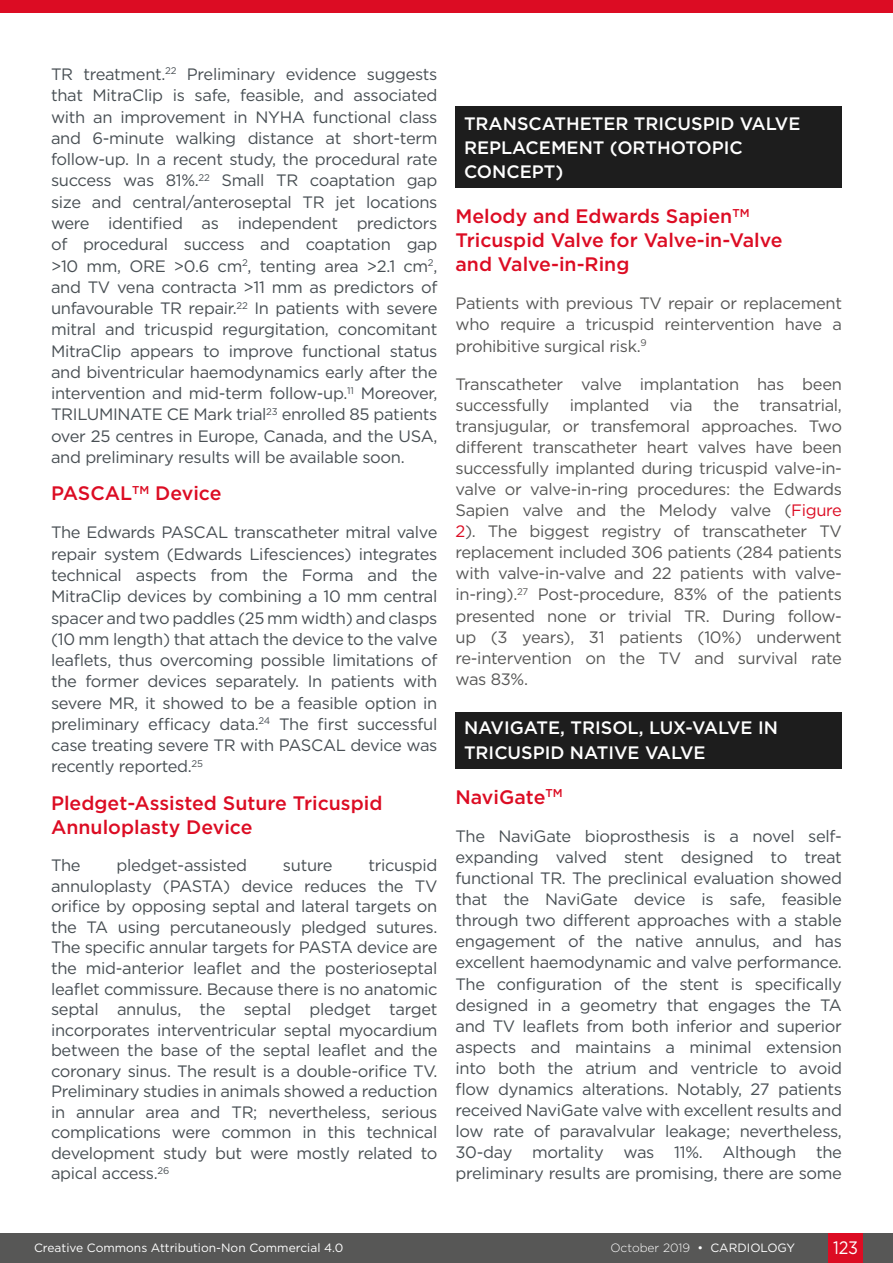
<style>
.page{position:relative;width:893px;height:1263px;background:#fff}
.page>*{position:absolute;margin:0;border:0;box-sizing:border-box;transform-origin:0 0}
.H2__Heading_2{font:500 19.5px/24.2px "Gotham";color:#dc0c23}
.H1__Heading_1{font:500 18px/24.2px "Gotham";color:#fff}
.t1{font:18px "Gotham";color:#fff;scale:.9 1}
.Body_Text{font:16.5px/21.3px "Gotham";letter-spacing:-.02em;color:#484f54;text-align:justify}
.Body_Text-2{font:16.5px/21.1px "Gotham";letter-spacing:-.02em;color:#575756;text-align:justify}
.t2{font:12px "Gotham";color:#fff}
.t3{font:300 12px "Gotham";color:#fff}
.s1{color:#dc0c23}
.s2{font-weight:400}
</style>
<div class="page">
<div style="left:0;top:1233px;width:893px;height:30px;background:#575756"></div>
<div style="left:829px;top:1233px;width:34px;height:30px;background:#dc0c23"></div>
<div style="left:455px;top:107px;width:387px;height:81px;background:#1d1d1d"></div>
<div style="left:455px;top:711px;width:387px;height:57px;background:#1d1d1d"></div>
<div style="left:0;top:0;width:893px;height:13px;background:#dc0c23"></div>
<p class="Body_Text" style="left:51px;top:63px;width:388px">TR treatment.<sup>22</sup> Preliminary evidence suggests that MitraClip is safe, feasible, and associated with an improvement in NYHA functional class and 6-minute walking distance at short-term follow-up. In a recent study, the procedural rate success was 81%.<sup>22</sup> Small TR coaptation gap size and central/anteroseptal TR jet locations were identified as independent predictors of procedural success and coaptation gap &gt;10 mm, ORE &gt;0.6 cm<sup>2</sup>, tenting area &gt;2.1 cm<sup>2</sup>, and TV vena contracta &gt;11 mm as predictors of unfavourable TR repair.<sup>22</sup> In patients with severe mitral and tricuspid regurgitation, concomitant MitraClip appears to improve functional status and biventricular haemodynamics early after the intervention and mid-term follow-up.<sup>11</sup> Moreover, TRILUMINATE CE Mark trial<sup>23</sup> enrolled 85 patients over 25 centres in Europe, Canada, and the USA, and preliminary results will be available soon.</p>
<p class="H2__Heading_2" style="left:51px;top:481px;width:172px">PASCAL<sup>TM</sup> Device</p>
<p class="Body_Text" style="left:51px;top:521px;width:388px">The Edwards PASCAL transcatheter mitral valve repair system (Edwards Lifesciences) integrates technical aspects from the Forma and the MitraClip devices by combining a 10 mm central spacer and two paddles (25 mm width) and clasps (10 mm length) that attach the device to the valve leaflets, thus overcoming possible limitations of the former devices separately. In patients with severe MR, it showed to be a feasible option in preliminary efficacy data.<sup>24</sup> The first successful case treating severe TR with PASCAL device was recently reported.<sup>25</sup></p>
<p class="H2__Heading_2" style="left:51px;top:790px;width:333px">Pledget-Assisted Suture Tricuspid<br>Annuloplasty Device</p>
<p class="Body_Text" style="left:51px;top:854px;width:31px">The</p>
<p class="Body_Text" style="left:117px;top:854px;width:132px">pledget-assisted</p>
<p class="Body_Text" style="left:283px;top:854px;width:51px">suture</p>
<p class="Body_Text" style="left:51px;top:855px;width:388px;line-height:20.5px;text-indent:317px">tricuspid annuloplasty (PASTA) device reduces the TV orifice by opposing septal and lateral targets on the TA using percutaneously pledged sutures.<br>The specific annular targets for PASTA device are the mid-anterior leaflet and the posterioseptal leaflet commissure. Because there is no anatomic septal annulus, the septal pledget target incorporates interventricular septal myocardium between the base of the septal leaflet and the coronary sinus. The result is a double-orifice TV.<br>Preliminary studies in animals showed a reduction in annular area and TR; nevertheless, serious complications were common in this technical development study but were mostly related to apical access.<sup>26</sup></p>
<p class="H1__Heading_1" style="left:464px;top:111px;width:338px">TRANSCATHETER TRICUSPID VALVE<br>REPLACEMENT (ORTHOTOPIC<br>CONCEPT)</p>
<p class="H2__Heading_2" style="left:455px;top:204px;width:329px">Melody and Edwards Sapien<sup>TM<br></sup>Tricuspid Valve for Valve-in-Valve and Valve-in-Ring</p>
<p class="Body_Text-2" style="left:455px;top:293px;width:388px">Patients with previous TV repair or replacement who require a tricuspid reintervention have a prohibitive surgical risk.<sup>9</sup></p>
<p class="Body_Text-2" style="left:455px;top:373px;width:388px">Transcatheter valve implantation has been successfully implanted via the transatrial, transjugular, or transfemoral approaches. Two different transcatheter heart valves have been successfully implanted during tricuspid valve-in&shy;valve or valve-in-ring procedures: the Edwards Sapien valve and the Melody valve (<span class="s1">Figure 2</span>). The biggest registry of transcatheter TV replacement included 306 patients (284 patients with valve-in-valve and 22 patients with valve&shy;in-ring).<sup>27</sup> Post-procedure, 83% of the patients presented none or trivial TR. During follow&shy;up (3 years), 31 patients (10%) underwent re-intervention on the TV and survival rate was 83%.</p>
<p class="H1__Heading_1" style="left:464px;top:716px;width:315px">NAVIGATE, TRISOL, LUX-VALVE IN<br>TRICUSPID NATIVE VALVE</p>
<p class="H2__Heading_2" style="left:455px;top:785px;width:109px">NaviGate<sup>TM</sup></p>
<p class="Body_Text" style="left:455px;top:825px;width:388px">The NaviGate bioprosthesis is a novel self&shy;expanding valved stent designed to treat functional TR. The preclinical evaluation showed that the NaviGate device is safe, feasible through two different approaches with a stable engagement of the native annulus, and has excellent haemodynamic and valve performance.<br>The configuration of the stent is specifically designed in a geometry that engages the TA and TV leaflets from both inferior and superior aspects and maintains a minimal extension into both the atrium and ventricle to avoid flow dynamics alterations. Notably, 27 patients received NaviGate valve with excellent results and low rate of paravalvular leakage; nevertheless, 30-day mortality was 11%. Although the preliminary results are promising, there are some</p>
<p class="t2" style="left:34px;top:1240px;width:311px">Creative Commons Attribution-Non Commercial 4.0</p>
<p class="t3" style="left:610px;top:1240px;width:186px">October 2019 <span class="s2">• CARDIOLOGY</span></p>
<p class="t1" style="left:833px;top:1236px;width:29px">123</p>
</div>
